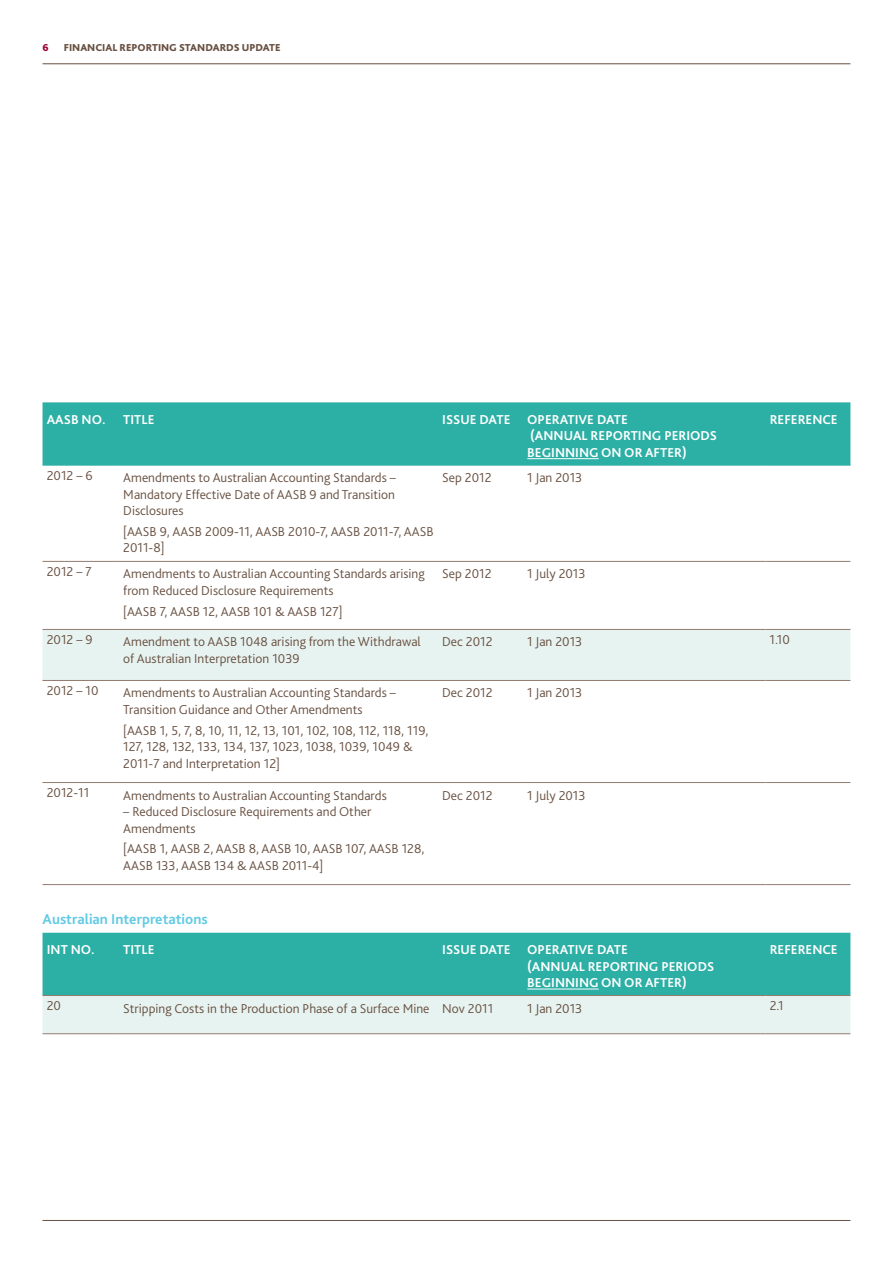
<style>
.page{position:relative;width:893px;height:1263px;background:#fff}
.page>*{position:absolute;margin:0;border:0;box-sizing:border-box;transform-origin:0 0}
.t1{font:700 15px "Bliss Pro";color:#62cae3}
.t2{font:300 13.5px/16.5px "Bliss Pro";color:#685041}
.t3{font:700 13.5px/16.5px "Bliss Pro";color:#fff}
.t4{font:800 10.5px "Bliss Pro";color:#685041}
.t5{font:800 10.5px "Bliss Pro";color:#98002e}
</style>
<div class="page">
<div style="left:43px;top:402px;width:807px;height:63px;background:#2cafa4"></div>
<div style="left:43px;top:630px;width:807px;height:50px;background:#e7f3f1"></div>
<hr style="left:43px;top:561px;width:76px;height:1px;background:#927c6e">
<hr style="left:119px;top:561px;width:319px;height:1px;background:#927c6e">
<hr style="left:438px;top:561px;width:85px;height:1px;background:#927c6e">
<hr style="left:523px;top:561px;width:242px;height:1px;background:#927c6e">
<hr style="left:765px;top:561px;width:85px;height:1px;background:#927c6e">
<hr style="left:43px;top:629px;width:76px;height:1px;background:#927c6e">
<hr style="left:119px;top:629px;width:319px;height:1px;background:#927c6e">
<hr style="left:438px;top:629px;width:85px;height:1px;background:#927c6e">
<hr style="left:523px;top:629px;width:242px;height:1px;background:#927c6e">
<hr style="left:765px;top:629px;width:85px;height:1px;background:#927c6e">
<hr style="left:43px;top:680px;width:76px;height:1px;background:#927c6e">
<hr style="left:119px;top:680px;width:319px;height:1px;background:#927c6e">
<hr style="left:438px;top:680px;width:85px;height:1px;background:#927c6e">
<hr style="left:523px;top:680px;width:242px;height:1px;background:#927c6e">
<hr style="left:765px;top:680px;width:85px;height:1px;background:#927c6e">
<hr style="left:43px;top:465px;width:76px;height:1px;background:#2cafa4">
<hr style="left:119px;top:465px;width:319px;height:1px;background:#2cafa4">
<hr style="left:438px;top:465px;width:85px;height:1px;background:#2cafa4">
<hr style="left:523px;top:465px;width:242px;height:1px;background:#2cafa4">
<hr style="left:765px;top:465px;width:85px;height:1px;background:#2cafa4">
<hr style="left:43px;top:782px;width:76px;height:1px;background:#927c6e">
<hr style="left:119px;top:782px;width:319px;height:1px;background:#927c6e">
<hr style="left:438px;top:782px;width:85px;height:1px;background:#927c6e">
<hr style="left:523px;top:782px;width:242px;height:1px;background:#927c6e">
<hr style="left:765px;top:782px;width:85px;height:1px;background:#927c6e">
<hr style="left:43px;top:884px;width:76px;height:1px;background:#927c6e">
<hr style="left:119px;top:884px;width:319px;height:1px;background:#927c6e">
<hr style="left:438px;top:884px;width:85px;height:1px;background:#927c6e">
<hr style="left:523px;top:884px;width:242px;height:1px;background:#927c6e">
<hr style="left:765px;top:884px;width:85px;height:1px;background:#927c6e">
<hr style="left:527px;top:458px;width:72px;height:1px;background:#fff">
<div style="left:43px;top:933px;width:807px;height:62px;background:#2cafa4"></div>
<div style="left:43px;top:996px;width:807px;height:37px;background:#e7f3f1"></div>
<hr style="left:43px;top:995px;width:76px;height:1px;background:#927c6e">
<hr style="left:119px;top:995px;width:319px;height:1px;background:#927c6e">
<hr style="left:438px;top:995px;width:85px;height:1px;background:#927c6e">
<hr style="left:523px;top:995px;width:242px;height:1px;background:#927c6e">
<hr style="left:765px;top:995px;width:85px;height:1px;background:#927c6e">
<hr style="left:43px;top:1033px;width:76px;height:1px;background:#927c6e">
<hr style="left:119px;top:1033px;width:319px;height:1px;background:#927c6e">
<hr style="left:438px;top:1033px;width:85px;height:1px;background:#927c6e">
<hr style="left:523px;top:1033px;width:242px;height:1px;background:#927c6e">
<hr style="left:765px;top:1033px;width:85px;height:1px;background:#927c6e">
<hr style="left:527px;top:989px;width:72px;height:1px;background:#fff">
<hr style="left:43px;top:63px;width:807px;height:1px;background:#685041">
<hr style="left:43px;top:1220px;width:807px;height:1px;background:#685041">
<p class="t5" style="left:43px;top:40px;width:8px">6</p>
<p class="t4" style="left:64px;top:40px;width:218px">FINANCIAL REPORTING STANDARDS UPDATE</p>
<p class="t3" style="left:47px;top:411px;width:60px">AASB NO.</p>
<p class="t3" style="left:123px;top:411px;width:33px">TITLE</p>
<p class="t3" style="left:527px;top:411px;width:191px;text-indent:-85px">ISSUE DATE OPERATIVE DATE<br>(ANNUAL REPORTING PERIODS<br>BEGINNING ON OR AFTER)</p>
<p class="t3" style="left:770px;top:411px;width:70px">REFERENCE</p>
<p class="t2" style="left:47px;top:467px;width:47px">2012 – 6</p>
<p class="t2" style="left:123px;top:469px;width:274px;text-align:justify">Amendments to Australian Accounting Standards – Mandatory Effective Date of AASB 9 and Transition Disclosures</p>
<p class="t2" style="left:123px;top:523px;width:312px">[AASB 9, AASB 2009-11, AASB 2010-7, AASB 2011-7, AASB<br>2011-8]</p>
<p class="t2" style="left:442px;top:469px;width:51px">Sep 2012</p>
<p class="t2" style="left:527px;top:469px;width:57px">1 Jan 2013</p>
<p class="t2" style="left:47px;top:563px;width:47px">2012 – 7</p>
<p class="t2" style="left:123px;top:565px;width:303px">Amendments to Australian Accounting Standards arising from Reduced Disclosure Requirements</p>
<p class="t2" style="left:123px;top:603px;width:221px">[AASB 7, AASB 12, AASB 101 &amp; AASB 127]</p>
<p class="t2" style="left:442px;top:565px;width:51px">Sep 2012</p>
<p class="t2" style="left:527px;top:565px;width:60px">1 July 2013</p>
<p class="t2" style="left:47px;top:631px;width:47px">2012 – 9</p>
<p class="t2" style="left:123px;top:633px;width:299px">Amendment to AASB 1048 arising from the Withdrawal of Australian Interpretation 1039</p>
<p class="t2" style="left:442px;top:633px;width:52px">Dec 2012</p>
<p class="t2" style="left:527px;top:633px;width:57px">1 Jan 2013</p>
<p class="t2" style="left:770px;top:631px;width:22px">1.10</p>
<p class="t2" style="left:47px;top:682px;width:53px">2012 – 10</p>
<p class="t2" style="left:123px;top:684px;width:274px">Amendments to Australian Accounting Standards –<br>Transition Guidance and Other Amendments</p>
<p class="t2" style="left:123px;top:722px;width:307px">[AASB 1, 5, 7, 8, 10, 11, 12, 13, 101, 102, 108, 112, 118, 119,<br>127, 128, 132, 133, 134, 137, 1023, 1038, 1039, 1049 &amp;<br>2011-7 and Interpretation 12]</p>
<p class="t2" style="left:442px;top:684px;width:52px">Dec 2012</p>
<p class="t2" style="left:527px;top:684px;width:57px">1 Jan 2013</p>
<p class="t2" style="left:47px;top:784px;width:44px">2012-11</p>
<p class="t2" style="left:123px;top:786px;width:265px">Amendments to Australian Accounting Standards</p>
<p class="t2" style="left:123px;top:803px;width:250px">– Reduced Disclosure Requirements and Other<br>Amendments</p>
<p class="t2" style="left:123px;top:840px;width:303px">[AASB 1, AASB 2, AASB 8, AASB 10, AASB 107, AASB 128,<br>AASB 133, AASB 134 &amp; AASB 2011-4]</p>
<p class="t2" style="left:442px;top:786px;width:52px">Dec 2012</p>
<p class="t2" style="left:527px;top:786px;width:60px">1 July 2013</p>
<p class="t1" style="left:43px;top:910px;width:167px">Australian Interpretations</p>
<p class="t3" style="left:47px;top:941px;width:50px">INT NO.</p>
<p class="t3" style="left:123px;top:941px;width:33px">TITLE</p>
<p class="t3" style="left:527px;top:941px;width:188px;text-indent:-85px">ISSUE DATE OPERATIVE DATE<br>(ANNUAL REPORTING PERIODS<br>BEGINNING ON OR AFTER)</p>
<p class="t3" style="left:770px;top:941px;width:70px">REFERENCE</p>
<p class="t2" style="left:47px;top:997px;width:16px">20</p>
<p class="t2" style="left:123px;top:999px;width:371px">Stripping Costs in the Production Phase of a Surface Mine Nov 2011</p>
<p class="t2" style="left:527px;top:999px;width:57px">1 Jan 2013</p>
<p class="t2" style="left:770px;top:997px;width:15px">2.1</p>
</div>
